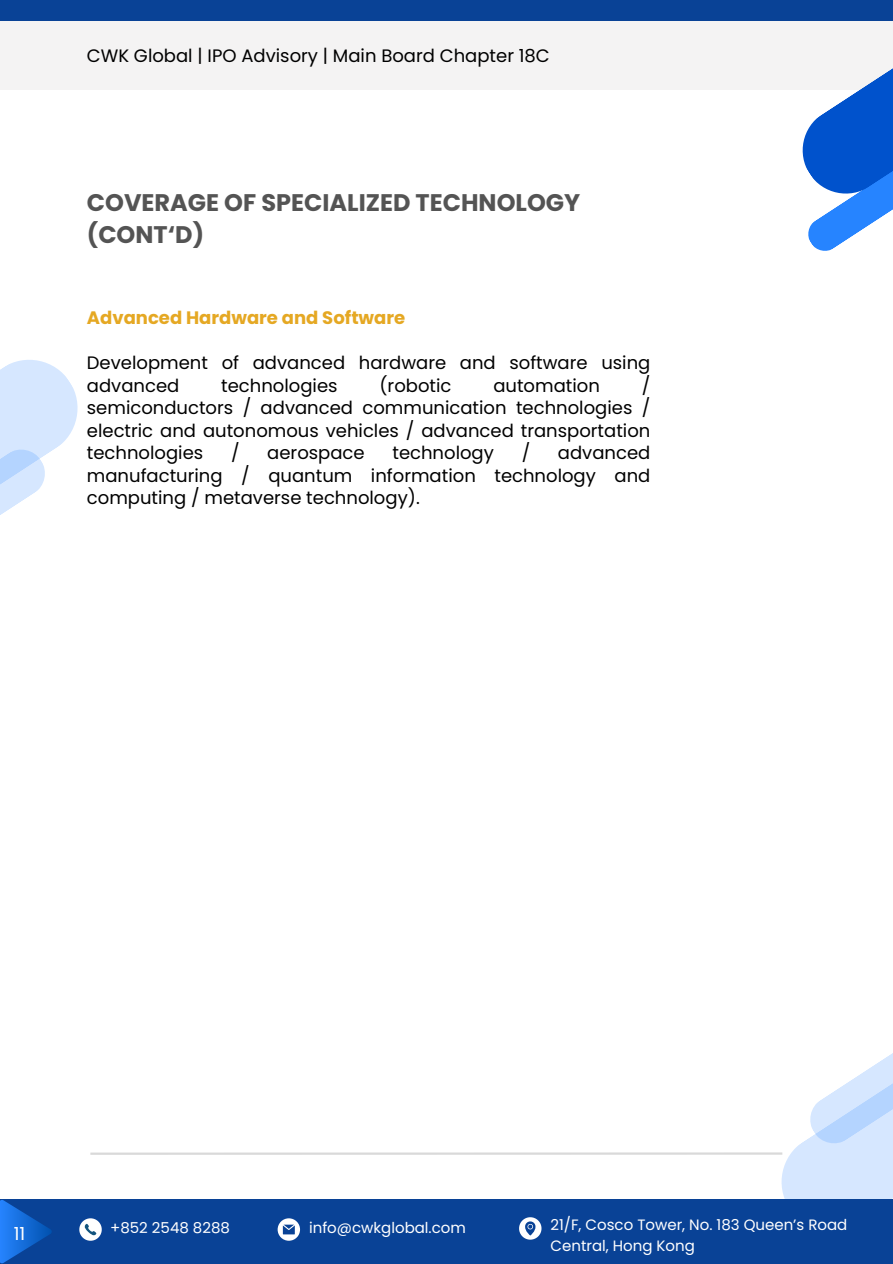
<style>
.page{position:relative;width:893px;height:1264px;background:#fff}
.page>*{position:absolute;margin:0;border:0;box-sizing:border-box;transform-origin:0 0}
.t1{font:700 24px/32.7px "Poppins";color:#545454}
.t2{font:18px/22.5px "Poppins";color:#000;text-align:justify}
.t3{font:700 18px "Poppins";color:#e5a823}
.t4{font:18px "Poppins";color:#fff}
.t5{font:15px/20.2px "Poppins";color:#fff}
</style>
<div class="page">
<svg style="left:774px;top:1054px;width:118px;height:145px"></svg>
<hr style="left:90px;top:1152px;width:692px;height:2px;background:#d9d9d9">
<svg style="left:0;top:360px;width:78px;height:155px"></svg>
<div style="left:0;top:0;width:892px;height:21px;background:#094296"></div>
<div style="left:0;top:1199px;width:892px;height:64px;background:#094296"></div>
<svg style="left:79px;top:1218px;width:23px;height:22px"></svg>
<svg style="left:277px;top:1218px;width:23px;height:22px"></svg>
<svg style="left:519px;top:1217px;width:22px;height:22px"></svg>
<svg style="left:0;top:1200px;width:52px;height:63px"></svg>
<div style="left:0;top:21px;width:892px;height:68px;background:#f4f3f3"></div>
<svg style="left:796px;top:69px;width:96px;height:182px"></svg>
<p class="t2" style="left:87px;top:45px;width:464px">CWK Global | IPO Advisory | Main Board Chapter 18C</p>
<h3 class="t1" style="left:87px;top:186px;width:495px">COVERAGE OF SPECIALIZED TECHNOLOGY (CONT‘D)</h3>
<h1 class="t3" style="left:87px;top:305px;width:320px">Advanced Hardware and Software</h1>
<h2 class="t2" style="left:87px;top:351px;width:565px">Development of advanced hardware and software using advanced</h2>
<h2 class="t2" style="left:87px;top:374px;width:565px;text-indent:555px">/ semiconductors / advanced communication technologies / electric and autonomous vehicles / advanced transportation technologies</h2>
<h2 class="t2" style="left:221px;top:374px;width:118px">technologies</h2>
<h2 class="t2" style="left:379px;top:374px;width:74px">(robotic</h2>
<h2 class="t2" style="left:493px;top:374px;width:108px">automation</h2>
<h2 class="t2" style="left:231px;top:441px;width:10px">/</h2>
<h2 class="t2" style="left:267px;top:441px;width:99px">aerospace</h2>
<h2 class="t2" style="left:392px;top:441px;width:103px">technology</h2>
<h2 class="t2" style="left:521px;top:441px;width:10px">/</h2>
<h2 class="t2" style="left:87px;top:441px;width:565px;text-indent:471px">advanced manufacturing / quantum information technology and computing / metaverse technology).</h2>
<p class="t4" style="left:14px;top:1221px;width:13px">11</p>
<h3 class="t5" style="left:110px;top:1217px;width:121px">+852 2548 8288</h3>
<p class="t5" style="left:309px;top:1217px;width:158px">info@cwkglobal.com</p>
<p class="t5" style="left:550px;top:1214px;width:298px">21/F, Cosco Tower, No. 183 Queen’s Road<br>Central, Hong Kong</p>
</div>
